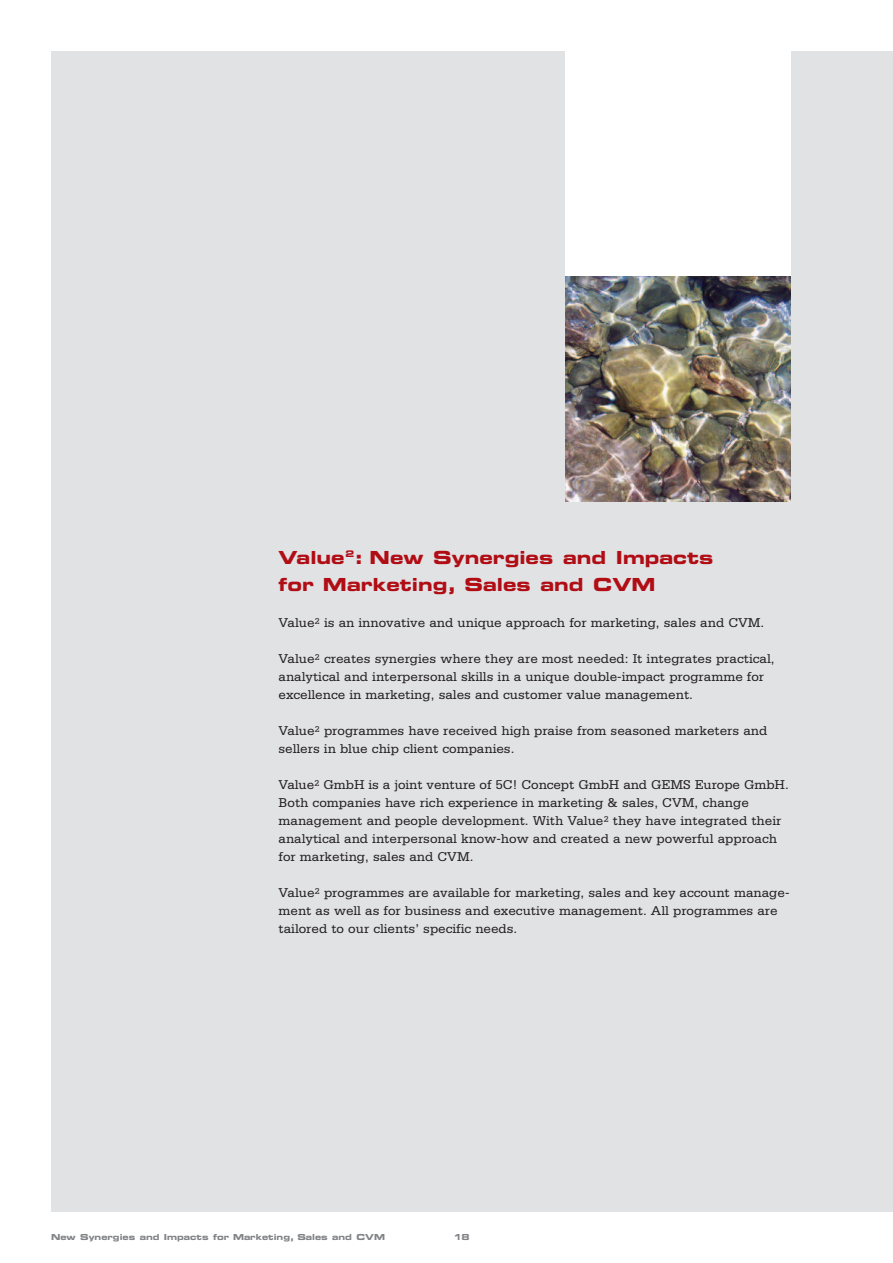
<style>
.page{position:relative;width:893px;height:1263px;background:#fff}
.page>*{position:absolute;margin:0;border:0;box-sizing:border-box;transform-origin:0 0}
.t1{font:18px/27px "Eurostile LT Bold Extended Two";color:#b00d15}
.t2{font:13.5px/18px "Serifa";color:#231f20}
.t3{font:8.25px "Eurostile LT Bold Extended Two";color:#808285}
</style>
<div class="page">
<div style="left:51px;top:51px;width:842px;height:1161px;background:#e1e2e4"></div>
<div style="left:566px;top:51px;width:225px;height:225px;background:#fff"></div>
<img style="left:566px;top:276px;width:225px;height:225px">
<h1 class="t1" style="left:279px;top:546px;width:436px">Value<sup>2</sup>: New Synergies and Impacts for Marketing, Sales and CVM</h1>
<p class="t2" style="left:279px;top:615px;width:487px">Value<sup>2</sup> is an innovative and unique approach for marketing, sales and CVM.</p>
<p class="t2" style="left:279px;top:651px;width:497px">Value<sup>2</sup> creates synergies where they are most needed: It integrates practical, analytical and interpersonal skills in a unique double-impact programme for excellence in marketing, sales and customer value management.</p>
<p class="t2" style="left:279px;top:723px;width:490px">Value<sup>2</sup> programmes have received high praise from seasoned marketers and sellers in blue chip client companies.</p>
<p class="t2" style="left:279px;top:777px;width:512px">Value<sup>2</sup> GmbH is a joint venture of 5C! Concept GmbH and GEMS Europe GmbH.<br>Both companies have rich experience in marketing &amp; sales, CVM, change management and people development. With Value<sup>2</sup> they have integrated their analytical and interpersonal know-how and created a new powerful approach for marketing, sales and CVM.</p>
<p class="t2" style="left:278px;top:885px;width:512px">Value<sup>2</sup> programmes are available for marketing, sales and key account manage&shy;ment as well as for business and executive management. All programmes are tailored to our clients’ specific needs.</p>
<p class="t3" style="left:51px;top:1233px;width:335px">New Synergies and Impacts for Marketing, Sales and CVM</p>
<p class="t3" style="left:453px;top:1233px;width:18px">18</p>
</div>
